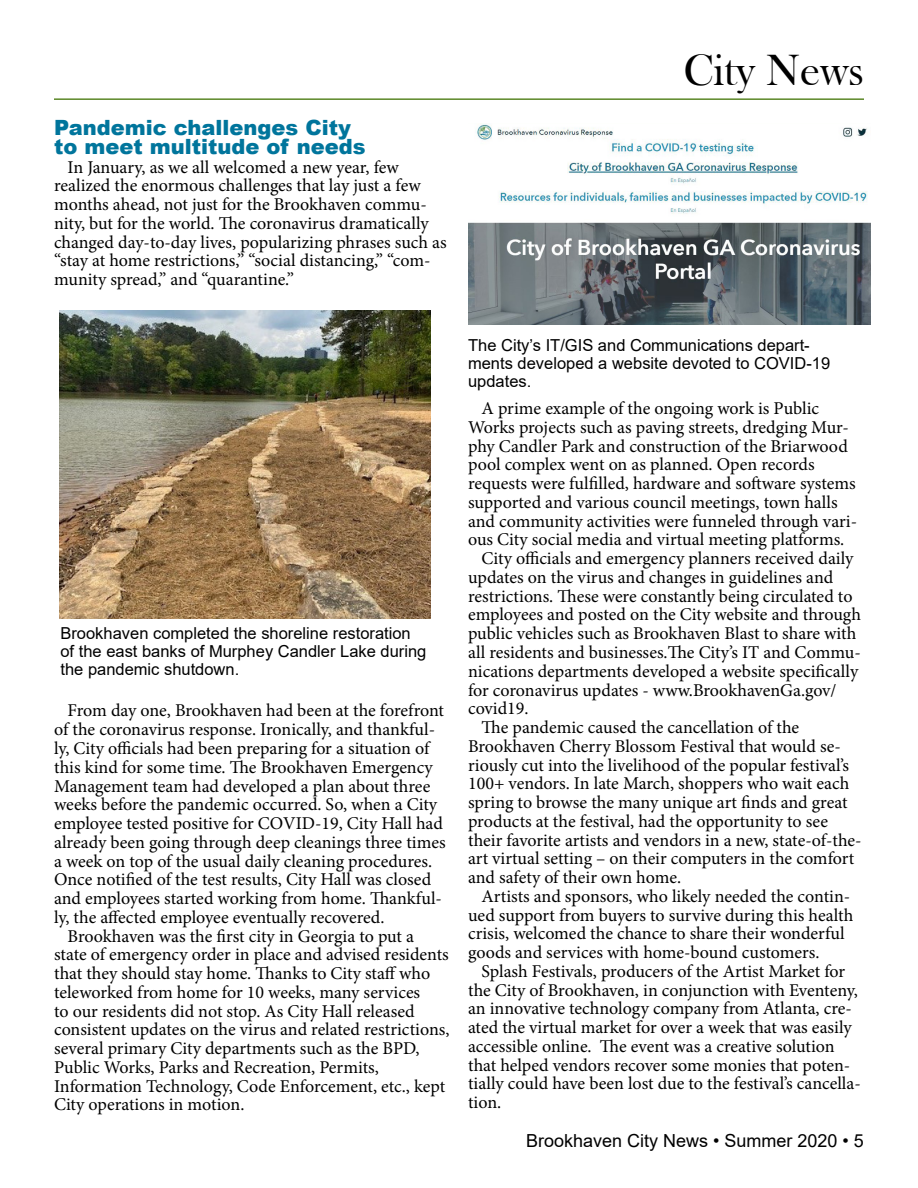
<style>
.page{position:relative;width:918px;height:1188px;background:#fff}
.page>*{position:absolute;margin:0;border:0;box-sizing:border-box;transform-origin:0 0}
.t1{font:45px "Bask Old Face";color:#000}
.t2{font:900 21px/18.8px "Arial";color:#00759c}
.t3{font:18px/18.8px "Minion Pro";letter-spacing:-.005em;color:#000}
.t4{font:18px "Arial";color:#000}
.t5{font:16.5px/18px "Arial";color:#000}
</style>
<div class="page">
<hr style="left:54px;top:98px;width:810px;height:2px;background:#5c8727">
<img style="left:468px;top:123px;width:403px;height:202px">
<img style="left:59px;top:310px;width:372px;height:309px">
<p class="t2" style="left:54px;top:118px;width:313px">Pandemic challenges City to meet multitude of needs</p>
<p class="t3" style="left:54px;top:158px;width:394px;text-indent:14px">In January, as we all welcomed a new year, few realized the enormous challenges that lay just a few months ahead, not just for the Brookhaven commu&shy;nity, but for the world. The coronavirus dramatically changed day-to-day lives, popularizing phrases such as “stay at home restrictions,” “social distancing,” “com&shy;munity spread,” and “quarantine.”</p>
<p class="t5" style="left:60px;top:625px;width:367px">Brookhaven completed the shoreline restoration of the east banks of Murphey Candler Lake during the pandemic shutdown.</p>
<p class="t3" style="left:68px;top:701px;width:378px">From day one, Brookhaven had been at the forefront</p>
<p class="t3" style="left:54px;top:720px;width:383px">of the coronavirus response. Ironically, and thankful-</p>
<p class="t3" style="left:54px;top:739px;width:377px">ly, City officials had been preparing for a situation of</p>
<p class="t3" style="left:54px;top:758px;width:380px">this kind for some time. The Brookhaven Emergency</p>
<p class="t3" style="left:54px;top:776px;width:378px">Management team had developed a plan about three</p>
<p class="t3" style="left:54px;top:795px;width:385px">weeks before the pandemic occurred. So, when a City</p>
<p class="t3" style="left:54px;top:814px;width:390px">employee tested positive for COVID-19, City Hall had</p>
<p class="t3" style="left:54px;top:833px;width:393px">already been going through deep cleanings three times</p>
<p class="t3" style="left:54px;top:852px;width:380px">a week on top of the usual daily cleaning procedures.</p>
<p class="t3" style="left:54px;top:870px;width:379px">Once notified of the test results, City Hall was closed</p>
<p class="t3" style="left:54px;top:889px;width:389px">and employees started working from home. Thankful-</p>
<p class="t3" style="left:54px;top:908px;width:332px">ly, the affected employee eventually recovered.</p>
<p class="t3" style="left:68px;top:927px;width:348px">Brookhaven was the first city in Georgia to put a</p>
<p class="t3" style="left:54px;top:945px;width:396px">state of emergency order in place and advised residents</p>
<p class="t3" style="left:54px;top:964px;width:378px">that they should stay home. Thanks to City staff who</p>
<p class="t3" style="left:54px;top:983px;width:368px">teleworked from home for 10 weeks, many services</p>
<p class="t3" style="left:54px;top:1002px;width:362px">to our residents did not stop. As City Hall released</p>
<p class="t3" style="left:54px;top:1020px;width:397px">consistent updates on the virus and related restrictions,</p>
<p class="t3" style="left:54px;top:1039px;width:367px">several primary City departments such as the BPD,</p>
<p class="t3" style="left:54px;top:1058px;width:326px">Public Works, Parks and Recreation, Permits,</p>
<p class="t3" style="left:54px;top:1077px;width:393px">Information Technology, Code Enforcement, etc., kept</p>
<p class="t3" style="left:54px;top:1095px;width:192px">City operations in motion.</p>
<h1 class="t1" style="left:684px;top:45px;width:182px">City News</h1>
<p class="t5" style="left:468px;top:336px;width:364px">The City’s IT/GIS and Communications depart&shy;ments developed a website devoted to COVID-19 updates.</p>
<p class="t3" style="left:482px;top:399px;width:339px">A prime example of the ongoing work is Public</p>
<p class="t3" style="left:468px;top:418px;width:382px">Works projects such as paving streets, dredging Mur-</p>
<p class="t3" style="left:468px;top:437px;width:381px">phy Candler Park and construction of the Briarwood</p>
<p class="t3" style="left:468px;top:455px;width:348px">pool complex went on as planned. Open records</p>
<p class="t3" style="left:468px;top:474px;width:389px">requests were fulfilled, hardware and software systems</p>
<p class="t3" style="left:468px;top:493px;width:371px">supported and various council meetings, town halls</p>
<p class="t3" style="left:468px;top:512px;width:391px">and community activities were funneled through vari-</p>
<p class="t3" style="left:468px;top:530px;width:378px">ous City social media and virtual meeting platforms.</p>
<p class="t3" style="left:482px;top:549px;width:373px">City officials and emergency planners received daily</p>
<p class="t3" style="left:468px;top:568px;width:367px">updates on the virus and changes in guidelines and</p>
<p class="t3" style="left:468px;top:587px;width:386px">restrictions. These were constantly being circulated to</p>
<p class="t3" style="left:468px;top:605px;width:395px">employees and posted on the City website and through</p>
<p class="t3" style="left:468px;top:624px;width:390px">public vehicles such as Brookhaven Blast to share with</p>
<p class="t3" style="left:468px;top:643px;width:394px">all residents and businesses.The City’s IT and Commu-</p>
<p class="t3" style="left:468px;top:662px;width:392px">nications departments developed a website specifically</p>
<p class="t3" style="left:468px;top:680px;width:370px">for coronavirus updates - www.BrookhavenGa.gov/</p>
<p class="t3" style="left:468px;top:699px;width:62px">covid19.</p>
<p class="t3" style="left:482px;top:718px;width:319px">The pandemic caused the cancellation of the</p>
<p class="t3" style="left:468px;top:737px;width:374px">Brookhaven Cherry Blossom Festival that would se-</p>
<p class="t3" style="left:468px;top:756px;width:382px">riously cut into the livelihood of the popular festival’s</p>
<p class="t3" style="left:468px;top:774px;width:383px">100+ vendors. In late March, shoppers who wait each</p>
<p class="t3" style="left:468px;top:793px;width:381px">spring to browse the many unique art finds and great</p>
<p class="t3" style="left:468px;top:812px;width:361px">products at the festival, had the opportunity to see</p>
<p class="t3" style="left:468px;top:831px;width:395px">their favorite artists and vendors in a new, state-of-the-</p>
<p class="t3" style="left:468px;top:849px;width:388px">art virtual setting – on their computers in the comfort</p>
<p class="t3" style="left:468px;top:868px;width:215px">and safety of their own home.</p>
<p class="t3" style="left:482px;top:887px;width:370px">Artists and sponsors, who likely needed the contin-</p>
<p class="t3" style="left:468px;top:906px;width:387px">ued support from buyers to survive during this health</p>
<p class="t3" style="left:468px;top:924px;width:378px">crisis, welcomed the chance to share their wonderful</p>
<p class="t3" style="left:468px;top:943px;width:353px">goods and services with home-bound customers.</p>
<p class="t3" style="left:482px;top:962px;width:365px">Splash Festivals, producers of the Artist Market for</p>
<p class="t3" style="left:468px;top:981px;width:391px">the City of Brookhaven, in conjunction with Eventeny,</p>
<p class="t3" style="left:468px;top:999px;width:385px">an innovative technology company from Atlanta, cre-</p>
<p class="t3" style="left:468px;top:1018px;width:385px">ated the virtual market for over a week that was easily</p>
<p class="t3" style="left:468px;top:1037px;width:368px">accessible online. The event was a creative solution</p>
<p class="t3" style="left:468px;top:1056px;width:384px">that helped vendors recover some monies that poten-</p>
<p class="t3" style="left:468px;top:1074px;width:394px">tially could have been lost due to the festival’s cancella-</p>
<p class="t3" style="left:468px;top:1093px;width:35px">tion.</p>
<p class="t4" style="left:526px;top:1128px;width:339px">Brookhaven City News • Summer 2020 • 5</p>
</div>
